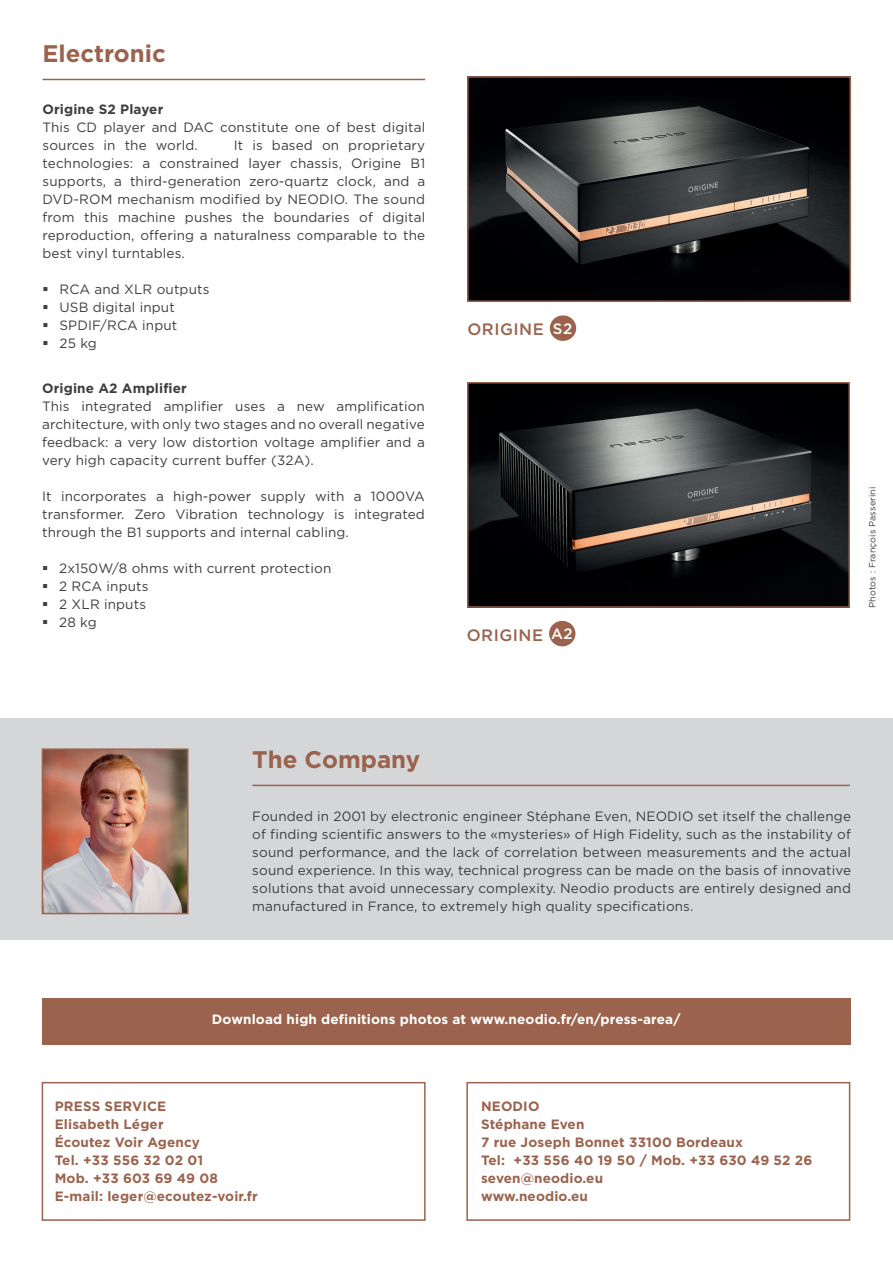
<style>
.page{position:relative;width:893px;height:1263px;background:#fff}
.page>*{position:absolute;margin:0;border:0;box-sizing:border-box;transform-origin:0 0}
.t1{font:700 24px "Gotham";color:#9b634d}
.t2{font:500 16.5px "Gotham";letter-spacing:.03em;color:#9b634d}
.t3{font:13.5px/18px "Gotham";letter-spacing:.01em;color:#3e3e3f;text-align:justify}
.t4{font:700 13.5px/18px "Gotham";letter-spacing:.01em;color:#9b634d}
.t5{font:700 13.5px "Gotham";letter-spacing:.01em;color:#fff}
.t6{font:700 13.5px "Gotham";letter-spacing:.01em;color:#3e3e3f}
.t7{font:9px "Gotham";letter-spacing:.01em;color:#3e3e3f}
.s1{font-size:15px;color:#fff}
</style>
<div class="page">
<div style="left:0;top:718px;width:893px;height:221px;background:#d5d6d8"></div>
<hr style="left:252px;top:785px;width:598px;height:1px;background:#9b634d">
<img style="left:470px;top:385px;width:377px;height:220px">
<div style="left:467px;top:382px;width:383px;height:226px;border:2px solid #9b634d"></div>
<div style="left:549px;top:621px;width:26px;height:25px;background:#9b634d;border-radius:50%"></div>
<div style="left:42px;top:1082px;width:384px;height:139px;border:2px solid #9b634d"></div>
<div style="left:466px;top:1082px;width:384px;height:139px;border:2px solid #9b634d"></div>
<div style="left:42px;top:998px;width:808px;height:46px;background:#9b634d"></div>
<hr style="left:43px;top:79px;width:382px;height:1px;background:#9b634d">
<img style="left:470px;top:79px;width:378px;height:220px">
<div style="left:467px;top:76px;width:384px;height:226px;border:2px solid #9b634d"></div>
<div style="left:550px;top:315px;width:26px;height:26px;background:#9b634d;border-radius:50%"></div>
<img style="left:45px;top:751px;width:141px;height:160px">
<div style="left:42px;top:748px;width:147px;height:166px;border:2px solid #9b634d"></div>
<h1 class="t1" style="left:43px;top:37px;width:125px">Electronic</h1>
<p class="t6" style="left:43px;top:101px;width:122px">Origine S2 Player</p>
<p class="t3" style="left:43px;top:118px;width:384px">This CD player and DAC constitute one of best digital sources in the world.</p>
<p class="t3" style="left:43px;top:136px;width:384px;text-indent:191px">It is based on proprietary technologies: a constrained layer chassis, Origine B1 supports, a third-generation zero-quartz clock, and a DVD-ROM mechanism modified by NEODIO. The sound from this machine pushes the boundaries of digital reproduction, offering a naturalness comparable to the best vinyl turntables.</p>
<p class="t3" style="left:60px;top:280px;width:151px;text-align:left">RCA and XLR outputs<br>USB digital input<br>SPDIF/RCA input<br>25 kg</p>
<p class="t6" style="left:42px;top:379px;width:146px">Origine A2 Amplifier</p>
<p class="t3" style="left:42px;top:396px;width:384px">This integrated amplifier uses a new amplification architecture, with only two stages and no overall negative feedback: a very low distortion voltage amplifier and a very high capacity current buffer (32A).</p>
<p class="t3" style="left:42px;top:486px;width:384px">It incorporates a high-power supply with a 1000VA transformer. Zero Vibration technology is integrated through the B1 supports and internal cabling.</p>
<p class="t3" style="left:59px;top:558px;width:274px;text-align:left">2x150W/8 ohms with current protection<br>2 RCA inputs<br>2 XLR inputs<br>28 kg</p>
<p class="t2" style="left:467px;top:318px;width:106px">ORIGINE <span class="s1">S2</span></p>
<p class="t2" style="left:467px;top:624px;width:107px">ORIGINE <span class="s1">A2</span></p>
<p class="t7" style="left:866px;top:608px;width:122px;rotate:-90deg">Photos : François Passerini</p>
<h1 class="t1" style="left:252px;top:743px;width:169px">The Company</h1>
<p class="t3" style="left:252px;top:807px;width:600px">Founded in 2001 by electronic engineer Stéphane Even, NEODIO set itself the challenge of finding scientific answers to the «mysteries» of High Fidelity, such as the instability of sound performance, and the lack of correlation between measurements and the actual sound experience. In this way, technical progress can be made on the basis of innovative solutions that avoid unnecessary complexity. Neodio products are entirely designed and manufactured in France, to extremely high quality specifications.</p>
<p class="t5" style="left:212px;top:1010px;width:470px">Download high definitions photos at www.neodio.fr/en/press-area/</p>
<p class="t4" style="left:55px;top:1097px;width:205px">PRESS SERVICE<br>Elisabeth Léger<br>Écoutez Voir Agency<br>Tel. +33 556 32 02 01<br>Mob. +33 603 69 49 08<br>E-mail: leger@ecoutez-voir.fr</p>
<p class="t4" style="left:481px;top:1097px;width:333px">NEODIO<br>Stéphane Even<br>7 rue Joseph Bonnet 33100 Bordeaux<br>Tel: +33 556 40 19 50 / Mob. +33 630 49 52 26 seven@neodio.eu<br>www.neodio.eu</p>
</div>
